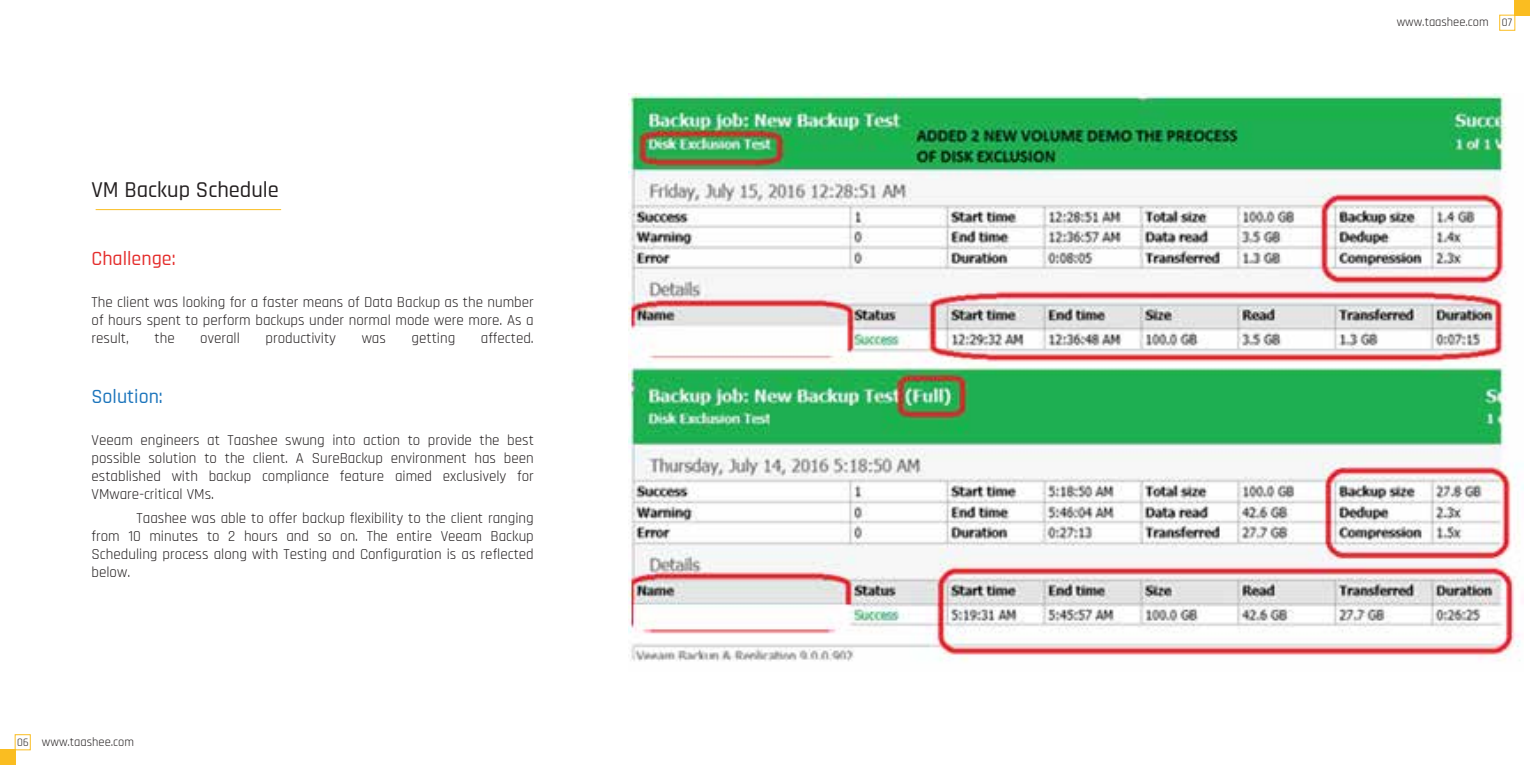
<style>
.page{position:relative;width:1530px;height:765px;background:#fff}
.page>*{position:absolute;margin:0;border:0;box-sizing:border-box;transform-origin:0 0}
.t1{font:500 22.5px "Rajdhani";color:#231f20}
.t2{font:500 20px "Rajdhani";color:#e42d2c}
.t3{font:500 20px "Rajdhani";color:#1c75bc}
.t4{font:15px/18px "Rajdhani";color:#231f20;text-align:justify}
.t5{font:12.5px "Rajdhani";color:#231f20}
.s1{font-size:11.25px}
</style>
<div class="page">
<div style="left:0;top:750px;width:15px;height:15px;background:#fabd21"></div>
<div style="left:15px;top:734px;width:16px;height:16px;border:1px solid #fabd21"></div>
<div style="left:1515px;top:0;width:15px;height:15px;background:#fabd21"></div>
<div style="left:1499px;top:15px;width:16px;height:16px;border:1px solid #fabd21"></div>
<img style="left:628px;top:94px;width:896px;height:568px">
<hr style="left:96px;top:209px;width:185px;height:1px;background:#fabd21">
<h1 class="t1" style="left:92px;top:177px;width:189px">VM Backup Schedule</h1>
<h2 class="t2" style="left:92px;top:247px;width:86px">Challenge:</h2>
<p class="t4" style="left:92px;top:294px;width:444px">The client was looking for a faster means of Data Backup as the number of hours spent to perform backups under normal mode were more. As a result,</p>
<p class="t4" style="left:155px;top:330px;width:22px">the</p>
<p class="t4" style="left:200px;top:330px;width:41px">overall</p>
<p class="t4" style="left:266px;top:330px;width:72px">productivity</p>
<p class="t4" style="left:362px;top:330px;width:26px">was</p>
<p class="t4" style="left:412px;top:330px;width:45px">getting</p>
<p class="t4" style="left:481px;top:330px;width:54px">affected.</p>
<h2 class="t3" style="left:92px;top:385px;width:73px">Solution:</h2>
<p class="t4" style="left:92px;top:431px;width:444px">Veeam engineers at Taashee swung into action to provide the best possible solution to the client. A SureBackup environment has been established with backup compliance feature aimed exclusively for VMware-critical VMs.</p>
<p class="t4" style="left:92px;top:510px;width:444px;text-indent:45px">Taashee was able to offer backup flexibility to the client ranging from 10 minutes to 2 hours and so on. The entire Veeam Backup Scheduling process along with Testing and Configuration is as reflected below.</p>
<p class="t5" style="left:17px;top:735px;width:118px"><span class="s1">06</span> www.taashee.com</p>
<p class="t5" style="left:1397px;top:15px;width:117px">www.taashee.com <span class="s1">07</span></p>
</div>
